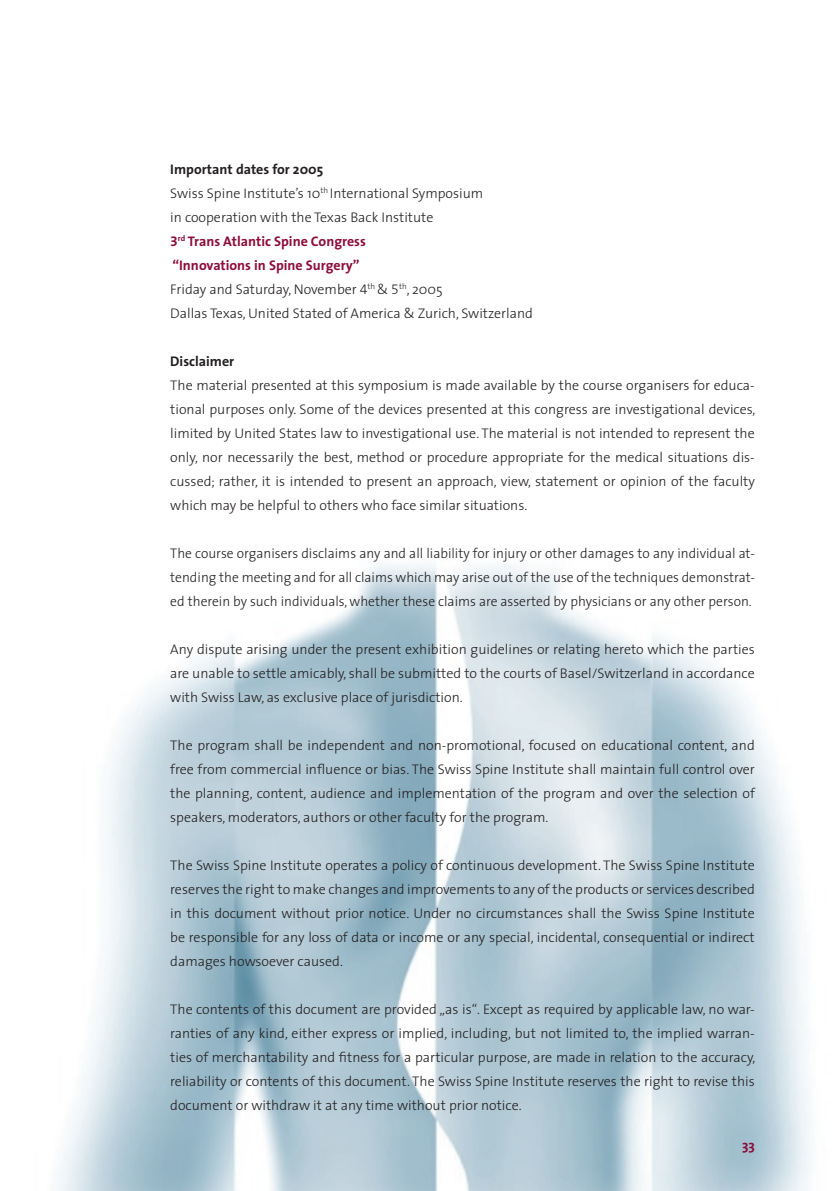
<style>
.page{position:relative;width:840px;height:1191px;background:#fff}
.page>*{position:absolute;margin:0;border:0;box-sizing:border-box;transform-origin:0 0}
.t1{font:300 14px/24px "The Sans";color:#231f20;text-align:justify}
.t2{font:700 14px "The Sans";color:#231f20}
.t3{font:700 14px "The Sans";color:#8d0d3a}
.s1{font-weight:700}
.s2{font-family:"The Sans Bold Expert";font-weight:400;color:#8d0d3a}
.s3{font-weight:700;color:#8d0d3a}
.s4{font-family:"The Sans Light Expert";font-weight:400}
</style>
<div class="page">
<img style="left:58px;top:565px;width:752px;height:626px">
<p class="t1" style="left:170px;top:156px;width:364px;text-align:left"><span class="s1">Important dates for 2005<br></span>Swiss Spine Institute’s 10<sup>th</sup> International Symposium<br>in cooperation with the Texas Back Institute<br><span class="s2">3</span><sup>rd</sup> <span class="s3">Trans Atlantic Spine Congress<br>“Innovations in Spine Surgery”<br></span>Friday and Saturday, November <span class="s4">4</span><sup>th</sup> &amp; <span class="s4">5</span><sup>th</sup>, 2005<br>Dallas Texas, United Stated of America &amp; Zurich, Switzerland</p>
<p class="t2" style="left:170px;top:349px;width:65px">Disclaimer</p>
<p class="t1" style="left:170px;top:372px;width:586px">The material presented at this symposium is made available by the course organisers for educa&shy;tional purposes only. Some of the devices presented at this congress are investigational devices, limited by United States law to investigational use. The material is not intended to represent the only, nor necessarily the best, method or procedure appropriate for the medical situations dis&shy;cussed; rather, it is intended to present an approach, view, statement or opinion of the faculty which may be helpful to others who face similar situations.</p>
<p class="t1" style="left:170px;top:540px;width:585px">The course organisers disclaims any and all liability for injury or other damages to any individual at&shy;tending the meeting and for all claims which may arise out of the use of the techniques demonstrat&shy;ed therein by such individuals, whether these claims are asserted by physicians or any other person.</p>
<p class="t1" style="left:170px;top:636px;width:585px">Any dispute arising under the present exhibition guidelines or relating hereto which the parties are unable to settle amicably, shall be submitted to the courts of Basel/Switzerland in accordance with Swiss Law, as exclusive place of jurisdiction.</p>
<p class="t1" style="left:170px;top:732px;width:586px">The program shall be independent and non-promotional, focused on educational content, and free from commercial influence or bias. The Swiss Spine Institute shall maintain full control over the planning, content, audience and implementation of the program and over the selection of speakers, moderators, authors or other faculty for the program.</p>
<p class="t1" style="left:170px;top:852px;width:585px">The Swiss Spine Institute operates a policy of continuous development. The Swiss Spine Institute reserves the right to make changes and improvements to any of the products or services described in this document without prior notice. Under no circumstances shall the Swiss Spine Institute be responsible for any loss of data or income or any special, incidental, consequential or indirect damages howsoever caused.</p>
<p class="t1" style="left:170px;top:996px;width:586px">The contents of this document are provided „as is“. Except as required by applicable law, no war&shy;ranties of any kind, either express or implied, including, but not limited to, the implied warran&shy;ties of merchantability and fitness for a particular purpose, are made in relation to the accuracy, reliability or contents of this document. The Swiss Spine Institute reserves the right to revise this document or withdraw it at any time without prior notice.</p>
<p class="t3" style="left:741px;top:1133px;width:14px">33</p>
</div>
